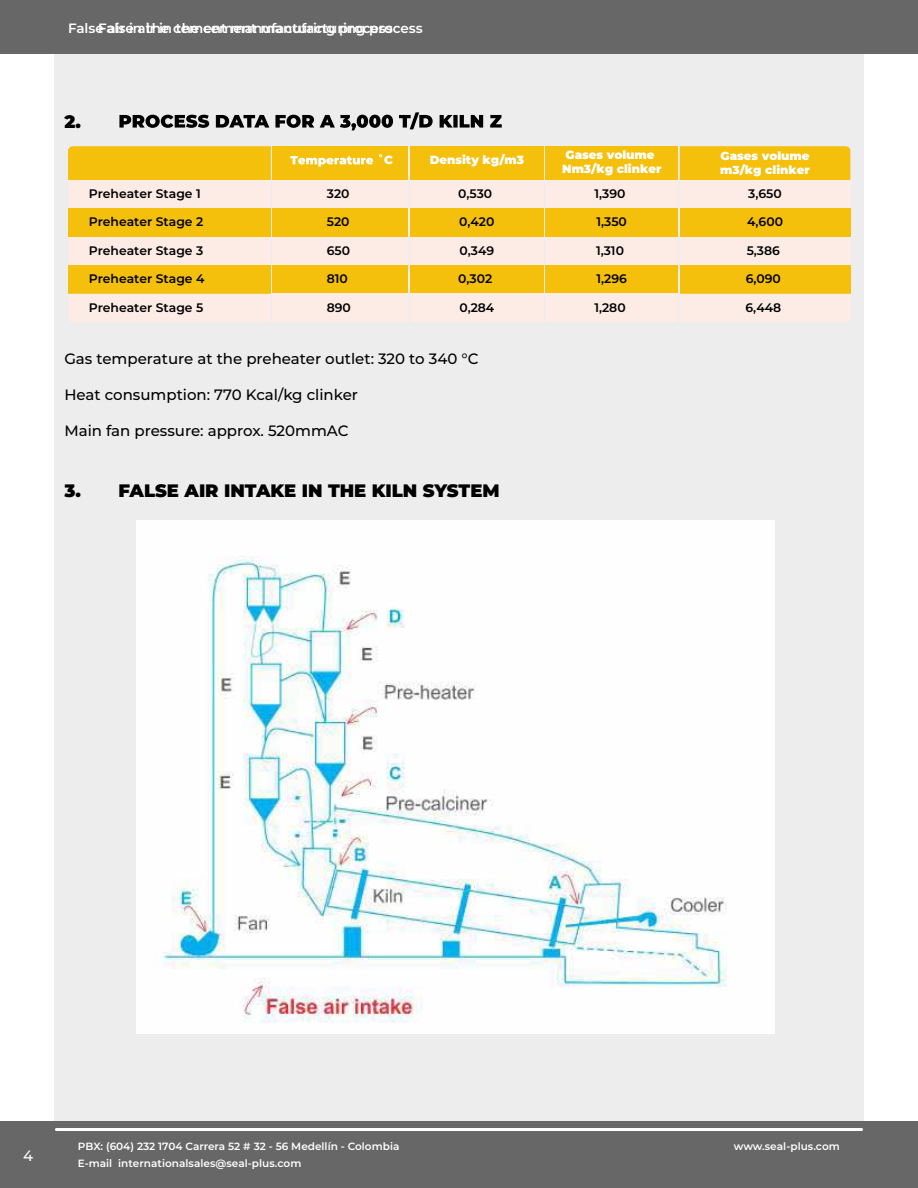
<style>
.page{position:relative;width:918px;height:1188px;background:#fff}
.page>*{position:absolute;margin:0;border:0;box-sizing:border-box;transform-origin:0 0}
.t1{font:900 18px "Montserrat";color:#000}
.t2{font:500 15px "Montserrat";color:#000}
.t3{font:500 15px "Montserrat";color:#fbfdff}
.t4{font:600 13.5px "Montserrat";color:#fff}
.t5{font:600 12.3px "Montserrat";color:#000}
.t6{font:900 11.85px/14.1px "Montserrat";color:#fff}
.t7{font:900 11.55px/14px "Montserrat";color:#fff}
.t8{font:600 10.5px/16.5px "Montserrat";color:#fff}
</style>
<div class="page">
<div style="left:54px;top:0;width:810px;height:1188px;background:#eeeded"></div>
<div style="left:0;top:1122px;width:918px;height:66px;background:#666766"></div>
<hr style="left:56px;top:1128px;width:806px;height:3px;background:#fff">
<div style="left:0;top:0;width:918px;height:54px;background:#666766"></div>
<svg style="left:119px;top:112px;width:383px;height:18px"></svg>
<div style="left:68px;top:146px;width:203px;height:34px;background:#f5c00b"></div>
<div style="left:273px;top:146px;width:135px;height:34px;background:#f5c00b"></div>
<div style="left:410px;top:146px;width:134px;height:34px;background:#f5c00b"></div>
<div style="left:545px;top:146px;width:133px;height:34px;background:#f5c00b"></div>
<div style="left:680px;top:146px;width:170px;height:34px;background:#f5c00b"></div>
<div style="left:68px;top:180px;width:203px;height:28px;background:#fdece5"></div>
<div style="left:273px;top:180px;width:135px;height:28px;background:#fdece5"></div>
<div style="left:410px;top:180px;width:134px;height:28px;background:#fdece5"></div>
<div style="left:545px;top:180px;width:133px;height:28px;background:#fdece5"></div>
<div style="left:680px;top:180px;width:170px;height:28px;background:#fdece5"></div>
<div style="left:68px;top:208px;width:203px;height:29px;background:#f5c00b"></div>
<div style="left:273px;top:208px;width:135px;height:29px;background:#f5c00b"></div>
<div style="left:410px;top:208px;width:134px;height:29px;background:#f5c00b"></div>
<div style="left:545px;top:208px;width:133px;height:29px;background:#f5c00b"></div>
<div style="left:680px;top:208px;width:170px;height:29px;background:#f5c00b"></div>
<div style="left:68px;top:237px;width:203px;height:28px;background:#fdece5"></div>
<div style="left:273px;top:237px;width:135px;height:28px;background:#fdece5"></div>
<div style="left:410px;top:237px;width:134px;height:28px;background:#fdece5"></div>
<div style="left:545px;top:237px;width:133px;height:28px;background:#fdece5"></div>
<div style="left:680px;top:237px;width:170px;height:28px;background:#fdece5"></div>
<div style="left:68px;top:265px;width:203px;height:29px;background:#f5c00b"></div>
<div style="left:273px;top:265px;width:135px;height:29px;background:#f5c00b"></div>
<div style="left:410px;top:265px;width:134px;height:29px;background:#f5c00b"></div>
<div style="left:545px;top:265px;width:133px;height:29px;background:#f5c00b"></div>
<div style="left:680px;top:265px;width:170px;height:29px;background:#f5c00b"></div>
<div style="left:68px;top:294px;width:203px;height:28px;background:#fdece5"></div>
<div style="left:273px;top:294px;width:135px;height:28px;background:#fdece5"></div>
<div style="left:410px;top:294px;width:134px;height:28px;background:#fdece5"></div>
<div style="left:545px;top:294px;width:133px;height:28px;background:#fdece5"></div>
<div style="left:680px;top:294px;width:170px;height:28px;background:#fdece5"></div>
<svg style="left:290px;top:154px;width:92px;height:13px"></svg>
<img style="left:136px;top:521px;width:639px;height:512px">
<p class="t4" style="left:68px;top:19px;width:326px">False ir in the cement manuf cturing process</p>
<p class="t4" style="left:98px;top:19px;width:326px">False air in the cement manufacturing process</p>
<h1 class="t1" style="left:64px;top:108px;width:18px">2.</h1>
<p class="t5" style="left:89px;top:185px;width:114px">Preheater Stage 1</p>
<p class="t5" style="left:327px;top:185px;width:24px">320</p>
<p class="t5" style="left:327px;top:213px;width:24px">520</p>
<p class="t5" style="left:327px;top:242px;width:25px">650</p>
<p class="t5" style="left:327px;top:270px;width:23px">810</p>
<p class="t5" style="left:327px;top:299px;width:26px">890</p>
<p class="t5" style="left:89px;top:213px;width:116px">Preheater Stage 2</p>
<p class="t5" style="left:89px;top:242px;width:116px">Preheater Stage 3</p>
<p class="t5" style="left:89px;top:270px;width:117px">Preheater Stage 4</p>
<p class="t5" style="left:89px;top:299px;width:116px">Preheater Stage 5</p>
<p class="t6" style="left:384px;top:152px;width:10px">C</p>
<p class="t6" style="left:430px;top:152px;width:96px">Density kg/m3</p>
<p class="t6" style="left:562px;top:147px;width:101px">Gases volume<br>Nm3/kg clinker</p>
<p class="t7" style="left:720px;top:148px;width:91px">Gases volume m3/kg clinker</p>
<p class="t5" style="left:458px;top:185px;width:36px">0,530</p>
<p class="t5" style="left:459px;top:213px;width:37px">0,420</p>
<p class="t5" style="left:460px;top:242px;width:36px">0,349</p>
<p class="t5" style="left:458px;top:270px;width:36px">0,302</p>
<p class="t5" style="left:459px;top:299px;width:37px">0,284</p>
<p class="t5" style="left:595px;top:185px;width:33px">1,390</p>
<p class="t5" style="left:596px;top:213px;width:32px">1,350</p>
<p class="t5" style="left:596px;top:242px;width:29px">1,310</p>
<p class="t5" style="left:597px;top:270px;width:32px">1,296</p>
<p class="t5" style="left:594px;top:299px;width:33px">1,280</p>
<p class="t5" style="left:748px;top:185px;width:35px">3,650</p>
<p class="t5" style="left:747px;top:213px;width:37px">4,600</p>
<p class="t5" style="left:747px;top:242px;width:35px">5,386</p>
<p class="t5" style="left:746px;top:270px;width:37px">6,090</p>
<p class="t5" style="left:746px;top:299px;width:37px">6,448</p>
<h2 class="t2" style="left:64px;top:348px;width:416px">Gas temperature at the preheater outlet: 320 to 340 °C</h2>
<h2 class="t2" style="left:64px;top:384px;width:295px">Heat consumption: 770 Kcal/kg clinker</h2>
<h2 class="t2" style="left:64px;top:420px;width:286px">Main fan pressure: approx. 520mmAC</h2>
<h1 class="t1" style="left:64px;top:477px;width:437px">3. FALSE AIR INTAKE IN THE KILN SYSTEM</h1>
<h2 class="t3" style="left:23px;top:1145px;width:12px">4</h2>
<p class="t8" style="left:78px;top:1138px;width:323px">PBX: (604) 232 1704 Carrera 52 # 32 - 56 Medellín - Colombia<br>E-mail internationalsales@seal-plus.com</p>
<p class="t8" style="left:734px;top:1138px;width:108px">www.seal-plus.com</p>
<p class="t8" style="left:70px;top:1138px;width:323px">PBX: (604) 232 1704 Carrera 52 # 32 - 56 Medellín - Colombia<br>E-mail mo ofrenos@motofrenos.com</p>
<p class="t8" style="left:726px;top:1138px;width:123px">www.motofrenos.com</p>
</div>
